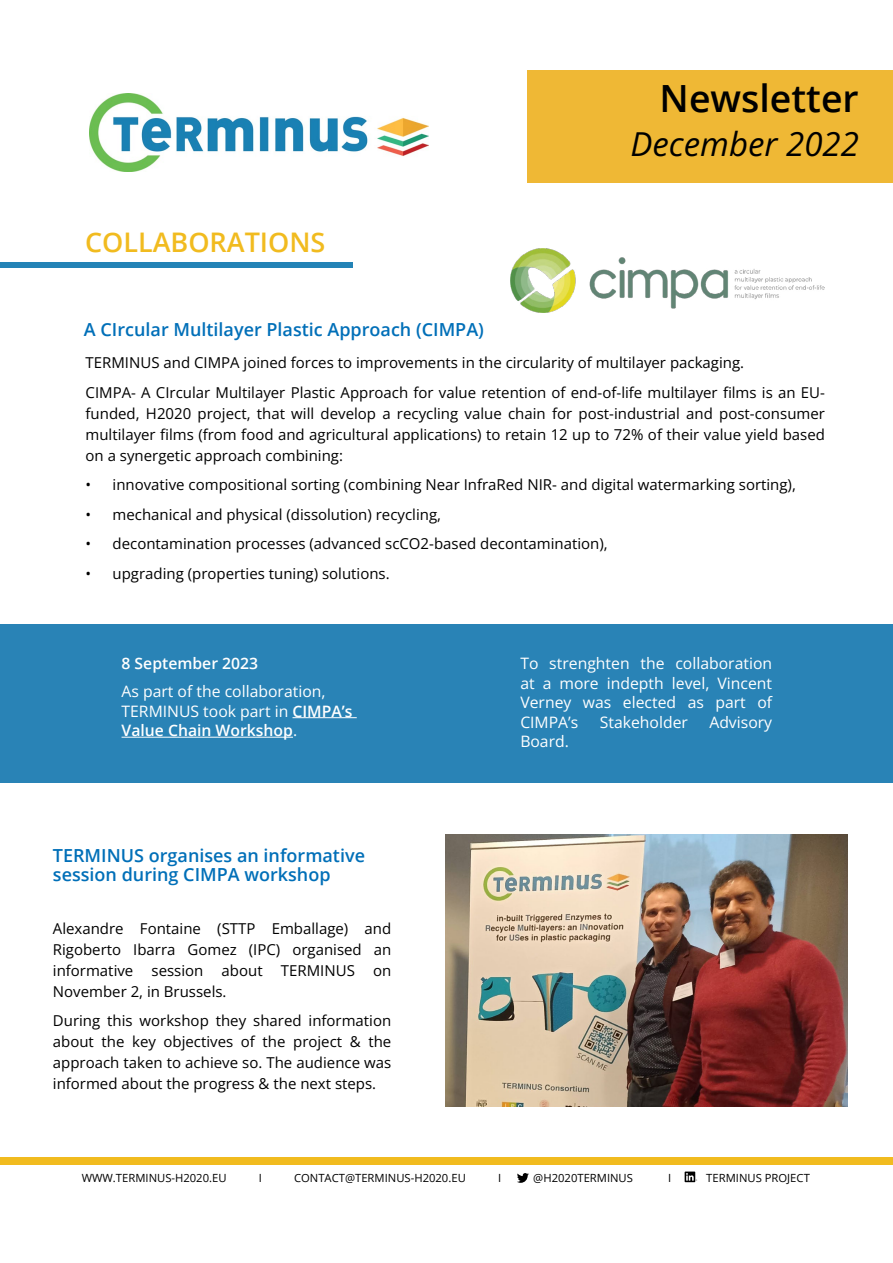
<style>
.page{position:relative;width:893px;height:1263px;background:#fff}
.page>*{position:absolute;margin:0;border:0;box-sizing:border-box;transform-origin:0 0}
.t1{font:600 37.5px "Open Sans";color:#000}
.t2{font:italic 33px "Open Sans";color:#000}
.t3{font:600 27px "Open Sans";color:#f1bb1f}
.t4{font:600 18px/19.5px "Open Sans";color:#006fb8}
.t5{font:15.75px/19.5px "Open Sans";color:#fff}
.t6{font:600 15.75px "Open Sans";color:#fff}
.t7{font:15px/21px "Open Sans";color:#000;text-align:justify}
.t8{font:11.25px "Open Sans";color:#000}
.t9{font:11.25px "Open Sans";color:#000}
.s1{font-weight:600}
</style>
<div class="page">
<div style="left:527px;top:70px;width:366px;height:113px;background:#efb835"></div>
<div style="left:0;top:1158px;width:893px;height:7px;background:#f1bb1f"></div>
<svg style="left:685px;top:1171px;width:12px;height:11px"></svg>
<svg style="left:517px;top:1173px;width:12px;height:10px"></svg>
<img style="left:90px;top:94px;width:339px;height:78px">
<div style="left:0;top:624px;width:893px;height:158px;background:#2983b6"></div>
<hr style="left:293px;top:717px;width:64px;height:1px;background:#fff">
<hr style="left:122px;top:737px;width:171px;height:1px;background:#fff">
<div style="left:0;top:263px;width:353px;height:5px;background:#2383b6"></div>
<img style="left:510px;top:249px;width:315px;height:64px">
<img style="left:446px;top:834px;width:401px;height:272px">
<h3 class="t3" style="left:85px;top:223px;width:242px">COLLABORATIONS</h3>
<p class="t4" style="left:84px;top:319px;width:401px">A CIrcular Multilayer Plastic Approach (CIMPA)</p>
<h1 class="t1" style="left:660px;top:73px;width:201px">Newsletter</h1>
<h2 class="t2" style="left:630px;top:121px;width:230px">December 2022</h2>
<p class="t7" style="left:86px;top:347px;width:741px;line-height:29.5px">TERMINUS and CIMPA joined forces to improvements in the circularity of multilayer packaging.<br>CIMPA- A CIrcular Multilayer Plastic Approach for value retention of end-of-life multilayer films is an EU-</p>
<p class="t7" style="left:86px;top:402px;width:741px">funded, H2020 project, that will develop a recycling value chain for post-industrial and post-consumer multilayer films (from food and agricultural applications) to retain 12 up to 72% of their value yield based on a synergetic approach combining:</p>
<p class="t7" style="left:86px;top:474px;width:712px">• innovative compositional sorting (combining Near InfraRed NIR- and digital watermarking sorting),</p>
<p class="t7" style="left:86px;top:503px;width:357px">• mechanical and physical (dissolution) recycling,</p>
<p class="t7" style="left:86px;top:533px;width:524px">• decontamination processes (advanced scCO2-based decontamination),</p>
<p class="t7" style="left:86px;top:562px;width:306px">• upgrading (properties tuning) solutions.</p>
<p class="t6" style="left:122px;top:652px;width:138px">8 September 2023</p>
<p class="t5" style="left:122px;top:681px;width:233px">As part of the collaboration,<br>TERMINUS took part in <span class="s1">CIMPA’s<br>Value Chain Workshop</span>.</p>
<p class="t4" style="left:53px;top:845px;width:314px">TERMINUS organises an informative session during CIMPA workshop</p>
<p class="t7" style="left:53px;top:917px;width:340px">Alexandre Fontaine (STTP Emballage) and Rigoberto Ibarra Gomez (IPC) organised an informative session about TERMINUS on November 2, in Brussels.</p>
<p class="t7" style="left:53px;top:1010px;width:340px">During this workshop they shared information about the key objectives of the project &amp; the approach taken to achieve so. The audience was informed about the progress &amp; the next steps.</p>
<p class="t5" style="left:520px;top:653px;width:253px;text-align:justify">To strenghten the collaboration at a more indepth level, Vincent Verney was elected as part of CIMPA’s</p>
<p class="t5" style="left:600px;top:712px;width:90px">Stakeholder</p>
<p class="t5" style="left:709px;top:712px;width:64px">Advisory</p>
<p class="t5" style="left:520px;top:731px;width:50px">Board.</p>
<p class="t8" style="left:82px;top:1170px;width:146px">WWW.TERMINUS-H2020.EU</p>
<p class="t9" style="left:259px;top:1170px;width:5px">I</p>
<p class="t8" style="left:294px;top:1170px;width:173px">CONTACT@TERMINUS-H2020.EU</p>
<p class="t9" style="left:498px;top:1170px;width:5px">I</p>
<p class="t8" style="left:533px;top:1170px;width:101px">@H2020TERMINUS</p>
<p class="t9" style="left:668px;top:1170px;width:5px">I</p>
<p class="t8" style="left:706px;top:1170px;width:105px">TERMINUS PROJECT</p>
</div>
